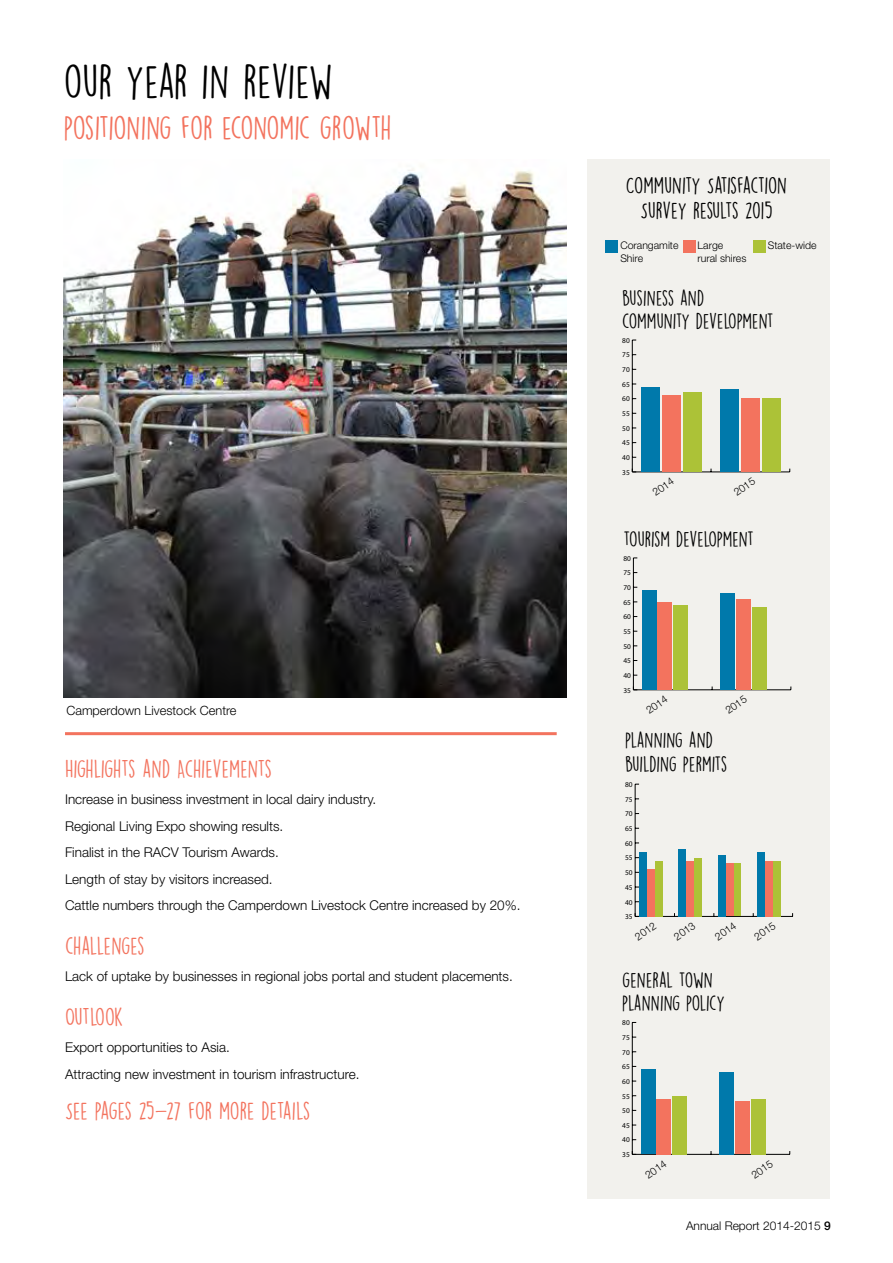
<style>
.page{position:relative;width:893px;height:1263px;background:#fff}
.page>*{position:absolute;margin:0;border:0;box-sizing:border-box;transform-origin:0 0}
.t1{font:42.9px "DK Lemon Yellow Sun";letter-spacing:-.01em;color:#000}
.t2{font:30px "DK Lemon Yellow Sun";letter-spacing:-.015em;color:#f3735e}
.t3{font:22.5px "DK Lemon Yellow Sun";letter-spacing:-.015em;color:#f3735e}
.t4{font:21px/25.3px "DK Lemon Yellow Sun";letter-spacing:-.02em;color:#000;text-align:center}
.t5{font:19.5px/23.4px "DK Lemon Yellow Sun";color:#000}
.t6{font:300 13.5px/26.5px "Helvetica Neue LT Std";color:#000}
.t7{font:300 12.75px "Helvetica Neue LT Std";color:#000}
.t8{font:300 12px "Helvetica Neue LT Std";color:#000}
.t9{font:300 10.5px/13.5px "Helvetica Neue LT Std";color:#000}
.t10{font:7.35px "Myriad Pro";color:#000}
.s1{font-weight:500}
</style>
<div class="page">
<div style="left:587px;top:159px;width:242px;height:1040px;background:#f2f1ed"></div>
<hr style="left:632px;top:471px;width:158px;height:1px;background:#000">
<hr style="left:632px;top:340px;width:1px;height:132px;background:#000">
<div style="left:683px;top:393px;width:19px;height:79px;background:#acc237"></div>
<div style="left:762px;top:399px;width:19px;height:73px;background:#acc237"></div>
<div style="left:662px;top:396px;width:19px;height:76px;background:#f3735e"></div>
<div style="left:741px;top:399px;width:19px;height:73px;background:#f3735e"></div>
<div style="left:641px;top:387px;width:19px;height:85px;background:#0079ab"></div>
<div style="left:720px;top:390px;width:19px;height:82px;background:#0079ab"></div>
<hr style="left:633px;top:689px;width:158px;height:1px;background:#000">
<hr style="left:633px;top:558px;width:1px;height:132px;background:#000">
<div style="left:674px;top:605px;width:14px;height:85px;background:#acc237"></div>
<div style="left:752px;top:608px;width:14px;height:82px;background:#acc237"></div>
<div style="left:658px;top:602px;width:14px;height:88px;background:#f3735e"></div>
<div style="left:736px;top:599px;width:15px;height:91px;background:#f3735e"></div>
<div style="left:642px;top:590px;width:14px;height:100px;background:#0079ab"></div>
<div style="left:721px;top:593px;width:14px;height:97px;background:#0079ab"></div>
<hr style="left:635px;top:916px;width:158px;height:1px;background:#000">
<hr style="left:635px;top:784px;width:1px;height:132px;background:#000">
<div style="left:655px;top:860px;width:7px;height:56px;background:#acc237"></div>
<div style="left:695px;top:858px;width:7px;height:58px;background:#acc237"></div>
<div style="left:734px;top:863px;width:7px;height:53px;background:#acc237"></div>
<div style="left:773px;top:860px;width:7px;height:56px;background:#acc237"></div>
<div style="left:647px;top:869px;width:7px;height:47px;background:#f3735e"></div>
<div style="left:687px;top:860px;width:7px;height:56px;background:#f3735e"></div>
<div style="left:726px;top:863px;width:7px;height:53px;background:#f3735e"></div>
<div style="left:765px;top:860px;width:7px;height:56px;background:#f3735e"></div>
<div style="left:639px;top:852px;width:7px;height:64px;background:#0079ab"></div>
<div style="left:679px;top:849px;width:7px;height:67px;background:#0079ab"></div>
<div style="left:718px;top:855px;width:7px;height:61px;background:#0079ab"></div>
<div style="left:757px;top:852px;width:8px;height:64px;background:#0079ab"></div>
<div style="left:683px;top:240px;width:12px;height:12px;background:#f3735e"></div>
<div style="left:753px;top:240px;width:12px;height:12px;background:#acc237"></div>
<div style="left:606px;top:240px;width:12px;height:12px;background:#0079ab"></div>
<img style="left:64px;top:168px;width:503px;height:530px">
<hr style="left:65px;top:732px;width:492px;height:3px;background:#f3735e">
<hr style="left:632px;top:1154px;width:158px;height:1px;background:#000">
<hr style="left:632px;top:1022px;width:1px;height:132px;background:#000">
<div style="left:672px;top:1096px;width:15px;height:58px;background:#acc237"></div>
<div style="left:751px;top:1099px;width:14px;height:55px;background:#acc237"></div>
<div style="left:657px;top:1099px;width:14px;height:55px;background:#f3735e"></div>
<div style="left:735px;top:1101px;width:15px;height:53px;background:#f3735e"></div>
<div style="left:641px;top:1069px;width:14px;height:85px;background:#0079ab"></div>
<div style="left:720px;top:1072px;width:14px;height:82px;background:#0079ab"></div>
<h1 class="t1" style="left:64px;top:55px;width:270px">OUR YEAR IN REVIEW</h1>
<h2 class="t2" style="left:64px;top:109px;width:329px">POSITIONING FOR ECONOMIC GROWTH</h2>
<p class="t7" style="left:66px;top:702px;width:172px">Camperdown Livestock Centre</p>
<h3 class="t3" style="left:65px;top:754px;width:208px">HIGHLIGHTS AND ACHIEVEMENTS</h3>
<p class="t6" style="left:65px;top:786px;width:457px">Increase in business investment in local dairy industry.<br>Regional Living Expo showing results.<br>Finalist in the RACV Tourism Awards.<br>Length of stay by visitors increased.<br>Cattle numbers through the Camperdown Livestock Centre increased by 20%.</p>
<h3 class="t3" style="left:65px;top:931px;width:81px">CHALLENGES</h3>
<p class="t6" style="left:65px;top:963px;width:449px">Lack of uptake by businesses in regional jobs portal and student placements.</p>
<h3 class="t3" style="left:65px;top:1002px;width:60px">OUTLOOK</h3>
<p class="t6" style="left:65px;top:1034px;width:296px">Export opportunities to Asia.<br>Attracting new investment in tourism infrastructure.</p>
<h3 class="t3" style="left:65px;top:1097px;width:247px">SEE PAGES 25-27 FOR MORE DETAILS</h3>
<h3 class="t4" style="left:626px;top:172px;width:163px">COMMUNITY SATISFACTION<br>SURVEY RESULTS 2015</h3>
<p class="t9" style="left:620px;top:238px;width:60px">Corangamite</p>
<p class="t9" style="left:768px;top:238px;width:50px">State-wide</p>
<p class="t9" style="left:620px;top:252px;width:24px">Shire</p>
<p class="t9" style="left:698px;top:238px;width:50px">Large<br>rural shires</p>
<h3 class="t5" style="left:622px;top:286px;width:153px">BUSINESS AND<br>COMMUNITY DEVELOPMENT</h3>
<p class="t10" style="left:622px;top:336px;width:9px">80</p>
<p class="t10" style="left:622px;top:350px;width:9px">75</p>
<p class="t10" style="left:622px;top:365px;width:9px">70</p>
<p class="t10" style="left:622px;top:380px;width:9px">65</p>
<p class="t10" style="left:622px;top:394px;width:9px">60</p>
<p class="t10" style="left:622px;top:409px;width:9px">55</p>
<p class="t10" style="left:622px;top:424px;width:9px">50</p>
<p class="t10" style="left:622px;top:438px;width:9px">45</p>
<p class="t10" style="left:622px;top:453px;width:9px">40</p>
<p class="t10" style="left:622px;top:468px;width:9px">35</p>
<p class="t9" style="left:650px;top:488px;width:25px;rotate:-35deg">2014</p>
<p class="t9" style="left:731px;top:488px;width:25px;rotate:-35deg">2015</p>
<h3 class="t5" style="left:623px;top:527px;width:132px">TOURISM DEVELOPMENT</h3>
<p class="t10" style="left:623px;top:554px;width:9px">80</p>
<p class="t10" style="left:623px;top:568px;width:9px">75</p>
<p class="t10" style="left:623px;top:583px;width:9px">70</p>
<p class="t10" style="left:623px;top:598px;width:9px">65</p>
<p class="t10" style="left:623px;top:612px;width:9px">60</p>
<p class="t10" style="left:623px;top:627px;width:9px">55</p>
<p class="t10" style="left:623px;top:642px;width:9px">50</p>
<p class="t10" style="left:623px;top:656px;width:9px">45</p>
<p class="t10" style="left:623px;top:671px;width:9px">40</p>
<p class="t10" style="left:623px;top:686px;width:9px">35</p>
<p class="t9" style="left:643px;top:705px;width:25px;rotate:-35deg">2014</p>
<p class="t9" style="left:723px;top:705px;width:25px;rotate:-35deg">2015</p>
<h3 class="t5" style="left:625px;top:728px;width:104px">PLANNING AND<br>BUILDING PERMITS</h3>
<p class="t10" style="left:625px;top:780px;width:9px">80</p>
<p class="t10" style="left:625px;top:795px;width:9px">75</p>
<p class="t10" style="left:625px;top:809px;width:9px">70</p>
<p class="t10" style="left:625px;top:824px;width:9px">65</p>
<p class="t10" style="left:625px;top:839px;width:9px">60</p>
<p class="t10" style="left:625px;top:853px;width:9px">55</p>
<p class="t10" style="left:625px;top:868px;width:9px">50</p>
<p class="t10" style="left:625px;top:883px;width:9px">45</p>
<p class="t10" style="left:625px;top:897px;width:9px">40</p>
<p class="t10" style="left:625px;top:912px;width:9px">35</p>
<p class="t9" style="left:632px;top:932px;width:25px;rotate:-35deg">2012</p>
<p class="t9" style="left:671px;top:932px;width:25px;rotate:-35deg">2013</p>
<p class="t9" style="left:712px;top:932px;width:25px;rotate:-35deg">2014</p>
<p class="t9" style="left:751px;top:932px;width:25px;rotate:-35deg">2015</p>
<h3 class="t5" style="left:622px;top:968px;width:104px">GENERAL TOWN<br>PLANNING POLICY</h3>
<p class="t10" style="left:622px;top:1018px;width:9px">80</p>
<p class="t10" style="left:622px;top:1033px;width:9px">75</p>
<p class="t10" style="left:622px;top:1047px;width:9px">70</p>
<p class="t10" style="left:622px;top:1062px;width:9px">65</p>
<p class="t10" style="left:622px;top:1077px;width:9px">60</p>
<p class="t10" style="left:622px;top:1091px;width:9px">55</p>
<p class="t10" style="left:622px;top:1106px;width:9px">50</p>
<p class="t10" style="left:622px;top:1121px;width:9px">45</p>
<p class="t10" style="left:622px;top:1135px;width:9px">40</p>
<p class="t10" style="left:622px;top:1150px;width:9px">35</p>
<p class="t9" style="left:642px;top:1170px;width:25px;rotate:-35deg">2014</p>
<p class="t9" style="left:748px;top:1170px;width:25px;rotate:-35deg">2015</p>
<p class="t8" style="left:686px;top:1218px;width:146px">Annual Report 2014-2015 <span class="s1">9</span></p>
</div>
